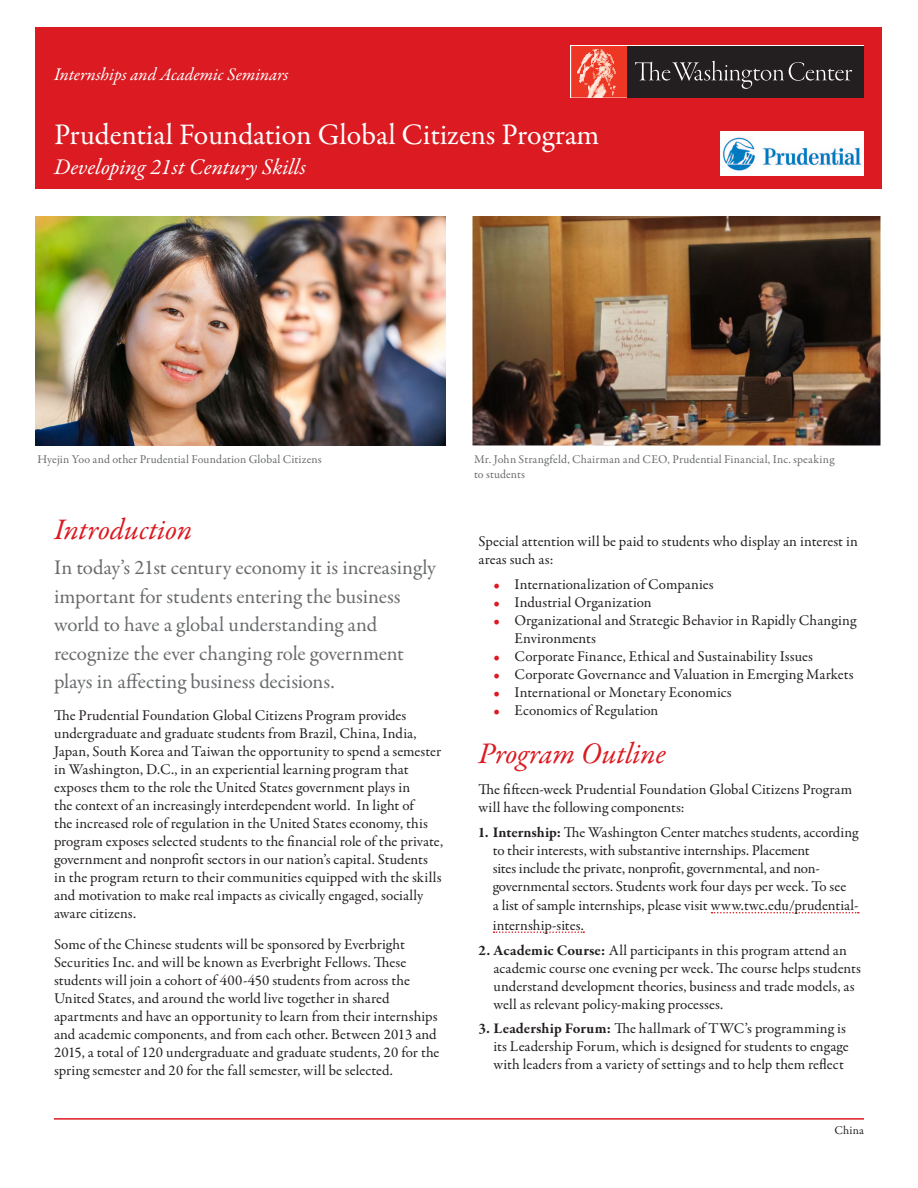
<style>
.page{position:relative;width:918px;height:1188px;background:#fff}
.page>*{position:absolute;margin:0;border:0;box-sizing:border-box;transform-origin:0 0}
.t1{font:30px "Garamond Premr Pro";color:#fff}
.t2{font:italic 30px "Garamond Premr Pro";letter-spacing:-.005em;color:#db1a21}
.t3{font:italic 22.5px "Garamond Premr Pro";color:#fff}
.t4{font:21px/28.5px "Garamond Premr Pro";letter-spacing:-.005em;color:#696b6d}
.t5{font:italic 18px "Garamond Premr Pro";color:#fff}
.t6{font:15px/18px "Garamond Premr Pro";color:#231f20}
.t7{font:12px/14.4px "Garamond Premr Pro";letter-spacing:.01em;color:#696b6d}
.t8{font:12px "Garamond Premr Pro";letter-spacing:.015em;color:#231f20}
.s1{color:#db1a21}
.s2{font-weight:700}
</style>
<div class="page">
<div style="left:36px;top:27px;width:846px;height:162px;background:#db1a21"></div>
<div style="left:627px;top:46px;width:236px;height:52px;background:#231f20"></div>
<svg style="left:635px;top:61px;width:217px;height:28px"></svg>
<svg style="left:571px;top:46px;width:56px;height:52px;background:#f1604f"></svg>
<svg style="left:712px;top:912px;width:147px;height:1px"></svg>
<svg style="left:494px;top:931px;width:90px;height:2px"></svg>
<img style="left:721px;top:132px;width:143px;height:43px">
<hr style="left:54px;top:1118px;width:810px;height:2px;background:#db1a21">
<img style="left:36px;top:216px;width:410px;height:230px">
<img style="left:472px;top:216px;width:408px;height:230px">
<p class="t5" style="left:54px;top:63px;width:236px">Internships and Academic Seminars</p>
<h1 class="t1" style="left:54px;top:116px;width:547px">Prudential Foundation Global Citizens Program</h1>
<h2 class="t3" style="left:54px;top:153px;width:254px">Developing 21st Century Skills</h2>
<p class="t7" style="left:38px;top:453px;width:286px">Hyejin Yoo and other Prudential Foundation Global Citizens</p>
<h1 class="t2" style="left:54px;top:510px;width:140px">Introduction</h1>
<h3 class="t4" style="left:54px;top:554px;width:383px">In today’s 21st century economy it is increasingly important for students entering the business world to have a global understanding and recognize the ever changing role government plays in affecting business decisions.</h3>
<p class="t6" style="left:54px;top:706px;width:391px">The Prudential Foundation Global Citizens Program provides undergraduate and graduate students from Brazil, China, India, Japan, South Korea and Taiwan the opportunity to spend a semester in Washington, D.C., in an experiential learning program that exposes them to the role the United States government plays in<br>the context of an increasingly interdependent world. In light of<br>the increased role of regulation in the United States economy, this program exposes selected students to the financial role of the private, government and nonprofit sectors in our nation’s capital. Students in the program return to their communities equipped with the skills and motivation to make real impacts as civically engaged, socially aware citizens.</p>
<p class="t6" style="left:54px;top:936px;width:387px">Some of the Chinese students will be sponsored by Everbright Securities Inc. and will be known as Everbright Fellows. These students will join a cohort of 400-450 students from across the United States, and around the world live together in shared apartments and have an opportunity to learn from their internships and academic components, and from each other. Between 2013 and 2015, a total of 120 undergraduate and graduate students, 20 for the spring semester and 20 for the fall semester, will be selected.</p>
<p class="t7" style="left:474px;top:453px;width:362px">Mr. John Strangfeld, Chairman and CEO, Prudential Financial, Inc. speaking to students</p>
<p class="t6" style="left:478px;top:533px;width:381px">Special attention will be paid to students who display an interest in areas such as:</p>
<p class="t6" style="left:494px;top:575px;width:222px"><span class="s1">•</span> Internationalization of Companies</p>
<p class="t6" style="left:494px;top:593px;width:160px"><span class="s1">•</span> Industrial Organization</p>
<p class="t6" style="left:514px;top:611px;width:343px;text-indent:-21px"><span class="s1">•</span> Organizational and Strategic Behavior in Rapidly Changing<br>Environments</p>
<p class="t6" style="left:494px;top:647px;width:321px"><span class="s1">•</span> Corporate Finance, Ethical and Sustainability Issues</p>
<p class="t6" style="left:494px;top:665px;width:362px"><span class="s1">•</span> Corporate Governance and Valuation in Emerging Markets</p>
<p class="t6" style="left:494px;top:683px;width:240px"><span class="s1">•</span> International or Monetary Economics</p>
<p class="t6" style="left:494px;top:701px;width:166px"><span class="s1">•</span> Economics of Regulation</p>
<h1 class="t2" style="left:478px;top:734px;width:189px">Program Outline</h1>
<p class="t6" style="left:478px;top:781px;width:375px">The fifteen-week Prudential Foundation Global Citizens Program will have the following components:</p>
<p class="t6" style="left:493px;top:824px;width:367px;text-indent:-15px"><span class="s2">1. Internship:</span> The Washington Center matches students, according to their interests, with substantive internships. Placement<br>sites include the private, nonprofit, governmental, and non&shy;governmental sectors. Students work four days per week. To see</p>
<p class="t6" style="left:493px;top:896px;width:367px;line-height:19.5px">a list of sample internships, please visit www.twc.edu/prudential&shy;internship-sites.</p>
<p class="t6" style="left:494px;top:941px;width:369px;text-indent:-15px"><span class="s2">2. Academic Course:</span> All participants in this program attend an academic course one evening per week. The course helps students understand development theories, business and trade models, as well as relevant policy-making processes.</p>
<p class="t6" style="left:494px;top:1020px;width:357px;text-indent:-15px"><span class="s2">3. Leadership Forum:</span> The hallmark of TWC’s programming is its Leadership Forum, which is designed for students to engage with leaders from a variety of settings and to help them reflect</p>
<p class="t8" style="left:834px;top:1123px;width:31px">China</p>
</div>
